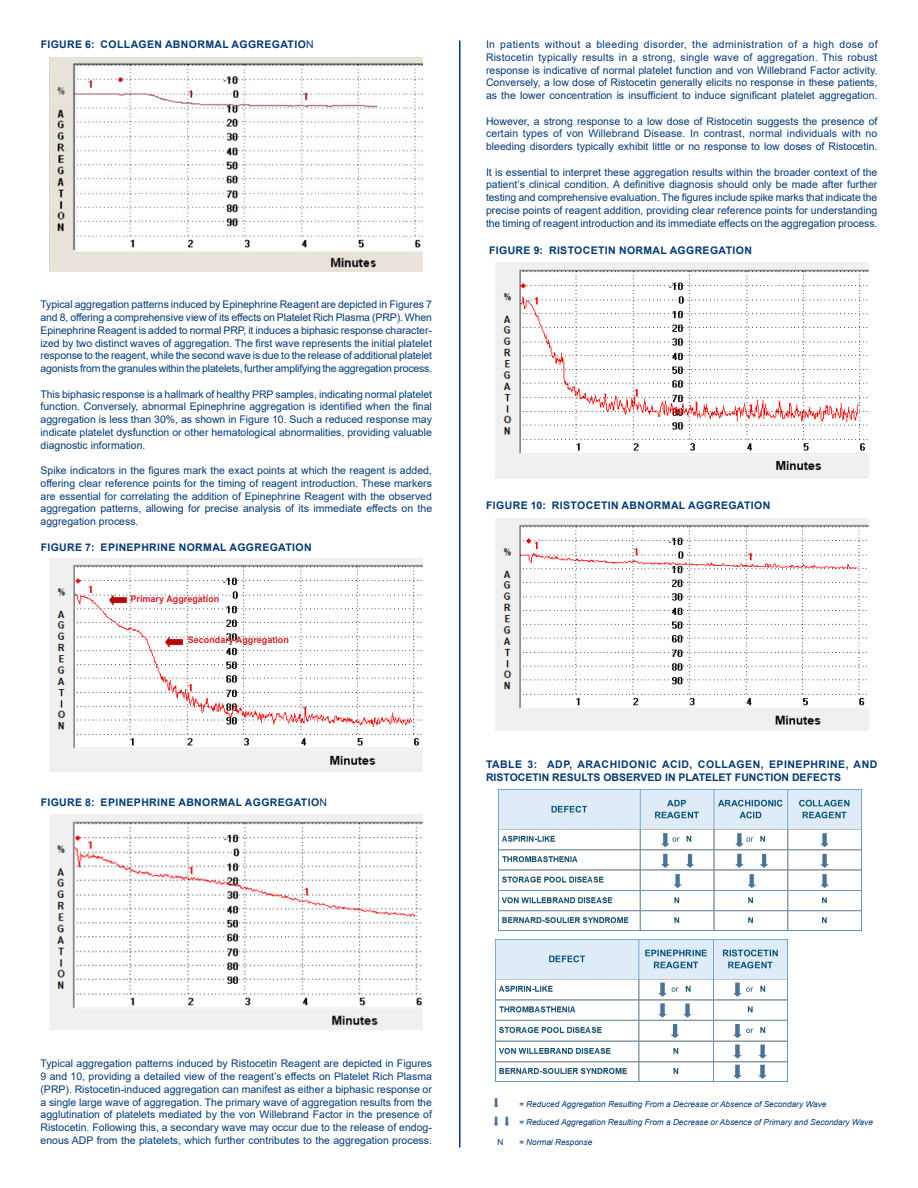
<style>
.page{position:relative;width:918px;height:1188px;background:#fff}
.page>*{position:absolute;margin:0;border:0;box-sizing:border-box;transform-origin:0 0}
.t1{font:10.5px/12.8px "Arial";color:#013a78;text-align:justify}
.t2{font:700 10.5px "Arial";letter-spacing:.035em;color:#013a78}
.t3{font:700 10.5px/12.8px "Arial";color:#013a78}
.t4{font:700 9px "Arial";color:#d1232a}
.t5{font:italic 8.25px "Arial";color:#013a78}
.t6{font:8.25px "Arial";color:#013a78}
.s1{font-weight:400}
</style>
<div class="page">
<hr style="left:459px;top:40px;width:1px;height:1108px;background:#013a78">
<img style="left:50px;top:57px;width:373px;height:215px">
<img style="left:495px;top:263px;width:373px;height:214px">
<img style="left:50px;top:815px;width:373px;height:214px">
<img style="left:495px;top:519px;width:373px;height:212px">
<img style="left:50px;top:558px;width:373px;height:213px">
<img style="left:110px;top:595px;width:17px;height:11px">
<img style="left:166px;top:636px;width:17px;height:11px">
<img style="left:499px;top:789px;width:362px;height:141px">
<img style="left:496px;top:939px;width:291px;height:142px">
<svg style="left:493px;top:1098px;width:6px;height:10px"></svg>
<svg style="left:493px;top:1117px;width:16px;height:9px"></svg>
<p class="t2" style="left:41px;top:37px;width:275px">FIGURE 6: COLLAGEN ABNORMAL AGGREGATIO<span class="s1">N</span></p>
<p class="t1" style="left:40px;top:298px;width:393px">Typical aggregation patterns induced by Epinephrine Reagent are depicted in Figures 7 and 8, offering a comprehensive view of its effects on Platelet Rich Plasma (PRP). When Epinephrine Reagent is added to normal PRP, it induces a biphasic response character&shy;ized by two distinct waves of aggregation. The first wave represents the initial platelet response to the reagent, while the second wave is due to the release of additional platelet agonists from the granules within the platelets, further amplifying the aggregation process.</p>
<p class="t1" style="left:40px;top:388px;width:393px">This biphasic response is a hallmark of healthy PRP samples, indicating normal platelet function. Conversely, abnormal Epinephrine aggregation is identified when the final aggregation is less than 30%, as shown in Figure 10. Such a reduced response may indicate platelet dysfunction or other hematological abnormalities, providing valuable diagnostic information.</p>
<p class="t1" style="left:40px;top:464px;width:393px">Spike indicators in the figures mark the exact points at which the reagent is added, offering clear reference points for the timing of reagent introduction. These markers are essential for correlating the addition of Epinephrine Reagent with the observed aggregation patterns, allowing for precise analysis of its immediate effects on the aggregation process.</p>
<p class="t2" style="left:41px;top:540px;width:272px">FIGURE 7: EPINEPHRINE NORMAL AGGREGATION</p>
<p class="t4" style="left:131px;top:592px;width:90px">Primary Aggregation</p>
<p class="t4" style="left:188px;top:634px;width:102px">Secondary Aggregation</p>
<p class="t2" style="left:41px;top:795px;width:288px">FIGURE 8: EPINEPHRINE ABNORMAL AGGREGATIO<span class="s1">N</span></p>
<p class="t1" style="left:486px;top:38px;width:393px">In patients without a bleeding disorder, the administration of a high dose of Ristocetin typically results in a strong, single wave of aggregation. This robust response is indicative of normal platelet function and von Willebrand Factor activity.<br>Conversely, a low dose of Ristocetin generally elicits no response in these patients, as the lower concentration is insufficient to induce significant platelet aggregation.</p>
<p class="t1" style="left:486px;top:115px;width:393px">However, a strong response to a low dose of Ristocetin suggests the presence of certain types of von Willebrand Disease. In contrast, normal individuals with no bleeding disorders typically exhibit little or no response to low doses of Ristocetin.</p>
<p class="t1" style="left:486px;top:166px;width:393px">It is essential to interpret these aggregation results within the broader context of the patient’s clinical condition. A definitive diagnosis should only be made after further testing and comprehensive evaluation. The figures include spike marks that indicate the precise points of reagent addition, providing clear reference points for understanding the timing of reagent introduction and its immediate effects on the aggregation process.</p>
<p class="t2" style="left:489px;top:243px;width:264px">FIGURE 9: RISTOCETIN NORMAL AGGREGATION</p>
<p class="t2" style="left:486px;top:498px;width:286px">FIGURE 10: RISTOCETIN ABNORMAL AGGREGATION</p>
<p class="t3" style="left:486px;top:758px;width:393px">TABLE 3: ADP, ARACHIDONIC ACID, COLLAGEN, EPINEPHRINE, AND<br>RISTOCETIN RESULTS OBSERVED IN PLATELET FUNCTION DEFECTS</p>
<p class="t1" style="left:40px;top:1057px;width:393px">Typical aggregation patterns induced by Ristocetin Reagent are depicted in Figures 9 and 10, providing a detailed view of the reagent’s effects on Platelet Rich Plasma (PRP). Ristocetin-induced aggregation can manifest as either a biphasic response or a single large wave of aggregation. The primary wave of aggregation results from the agglutination of platelets mediated by the von Willebrand Factor in the presence of Ristocetin. Following this, a secondary wave may occur due to the release of endog&shy;enous ADP from the platelets, which further contributes to the aggregation process.</p>
<p class="t5" style="left:519px;top:1099px;width:309px">= Reduced Aggregation Resulting From a Decrease or Absence of Secondary Wave</p>
<p class="t5" style="left:519px;top:1117px;width:355px">= Reduced Aggregation Resulting From a Decrease or Absence of Primary and Secondary Wave</p>
<p class="t6" style="left:497px;top:1136px;width:7px">N</p>
<p class="t5" style="left:519px;top:1136px;width:75px">= Normal Response</p>
</div>
